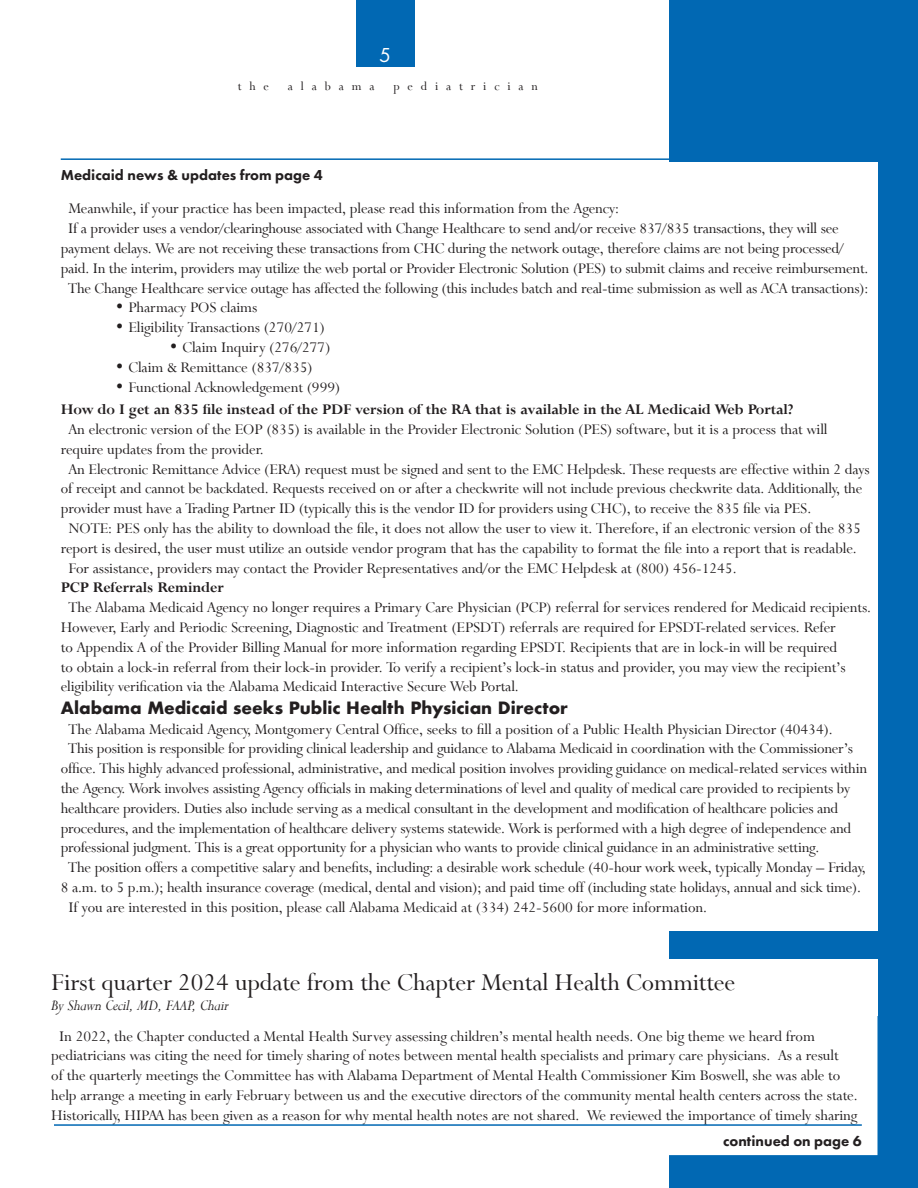
<style>
.page{position:relative;width:918px;height:1188px;background:#fff}
.page>*{position:absolute;margin:0;border:0;box-sizing:border-box;transform-origin:0 0}
.t1{font:27px "Lapidary 333 BT";color:#231f20}
.t2{font:21px "Futura PT";color:#fff}
.t3{font:16.5px/19.8px "Lapidary 333 BT";color:#231f20}
.t4{font:700 16.5px "Lapidary 333 BT";color:#231f20}
.t5{font:700 16.5px "Futura";color:#231f20}
.t6{font:italic 16.5px "Lapidary 333 BT";color:#231f20}
.t7{font:800 15px "Futura PT";color:#231f20}
.t8{font:13.5px "Lapidary 333 BT";letter-spacing:.59em;color:#231f20}
</style>
<div class="page">
<div style="left:670px;top:0;width:248px;height:1188px;background:#0168b3"></div>
<div style="left:356px;top:0;width:58px;height:67px;background:#0168b3"></div>
<div style="left:54px;top:162px;width:824px;height:34px;background:#fff"></div>
<hr style="left:61px;top:158px;width:817px;height:2px;background:#0168b3">
<div style="left:54px;top:196px;width:824px;height:735px;background:#fff"></div>
<div style="left:38px;top:959px;width:840px;height:56px;background:#fff"></div>
<div style="left:670px;top:1015px;width:208px;height:140px;background:#fff"></div>
<hr style="left:54px;top:1124px;width:808px;height:2px;background:#0168b3">
<p class="t2" style="left:379px;top:43px;width:13px">5</p>
<p class="t8" style="left:238px;top:79px;width:33px">the</p>
<p class="t8" style="left:288px;top:79px;width:88px">alabama</p>
<p class="t8" style="left:393px;top:79px;width:146px">pediatrician</p>
<p class="t7" style="left:61px;top:166px;width:264px">Medicaid news &amp; updates from page 4</p>
<p class="t3" style="left:68px;top:199px;width:552px">Meanwhile, if your practice has been impacted, please read this information from the Agency:</p>
<p class="t3" style="left:68px;top:219px;width:772px">If a provider uses a vendor/clearinghouse associated with Change Healthcare to send and/or receive 837/835 transactions, they will see</p>
<p class="t3" style="left:61px;top:238px;width:784px">payment delays. We are not receiving these transactions from CHC during the network outage, therefore claims are not being processed/</p>
<p class="t3" style="left:61px;top:258px;width:809px">paid. In the interim, providers may utilize the web portal or Provider Electronic Solution (PES) to submit claims and receive reimbursement.</p>
<p class="t3" style="left:68px;top:278px;width:802px">The Change Healthcare service outage has affected the following (this includes batch and real-time submission as well as ACA transactions):</p>
<p class="t3" style="left:115px;top:298px;width:144px">• Pharmacy POS claims</p>
<p class="t3" style="left:115px;top:318px;width:212px">• Eligibility Transactions (270/271)</p>
<p class="t3" style="left:169px;top:337px;width:163px">• Claim Inquiry (276/277)</p>
<p class="t3" style="left:115px;top:357px;width:200px">• Claim &amp; Remittance (837/835)</p>
<p class="t3" style="left:115px;top:377px;width:227px">• Functional Acknowledgement (999)</p>
<p class="t4" style="left:61px;top:400px;width:734px">How do I get an 835 file instead of the PDF version of the RA that is available in the AL Medicaid Web Portal?</p>
<p class="t3" style="left:68px;top:419px;width:761px">An electronic version of the EOP (835) is available in the Provider Electronic Solution (PES) software, but it is a process that will</p>
<p class="t3" style="left:61px;top:439px;width:205px">require updates from the provider.</p>
<p class="t3" style="left:68px;top:459px;width:803px">An Electronic Remittance Advice (ERA) request must be signed and sent to the EMC Helpdesk. These requests are effective within 2 days</p>
<p class="t3" style="left:61px;top:479px;width:803px">of receipt and cannot be backdated. Requests received on or after a checkwrite will not include previous checkwrite data. Additionally, the</p>
<p class="t3" style="left:61px;top:499px;width:752px">provider must have a Trading Partner ID (typically this is the vendor ID for providers using CHC), to receive the 835 file via PES.</p>
<p class="t3" style="left:68px;top:518px;width:794px">NOTE: PES only has the ability to download the file, it does not allow the user to view it. Therefore, if an electronic version of the 835</p>
<p class="t3" style="left:61px;top:538px;width:798px">report is desired, the user must utilize an outside vendor program that has the capability to format the file into a report that is readable.</p>
<p class="t3" style="left:68px;top:558px;width:670px">For assistance, providers may contact the Provider Representatives and/or the EMC Helpdesk at (800) 456-1245.</p>
<p class="t4" style="left:61px;top:578px;width:164px">PCP Referrals Reminder</p>
<p class="t3" style="left:61px;top:598px;width:812px;text-indent:8px">The Alabama Medicaid Agency no longer requires a Primary Care Physician (PCP) referral for services rendered for Medicaid recipients.<br>However, Early and Periodic Screening, Diagnostic and Treatment (EPSDT) referrals are required for EPSDT-related services. Refer<br>to Appendix A of the Provider Billing Manual for more information regarding EPSDT. Recipients that are in lock-in will be required<br>to obtain a lock-in referral from their lock-in provider. To verify a recipient’s lock-in status and provider, you may view the recipient’s eligibility verification via the Alabama Medicaid Interactive Secure Web Portal.</p>
<p class="t5" style="left:61px;top:696px;width:509px">Alabama Medicaid seeks Public Health Physician Director</p>
<p class="t3" style="left:68px;top:719px;width:766px">The Alabama Medicaid Agency, Montgomery Central Office, seeks to fill a position of a Public Health Physician Director (40434).</p>
<p class="t3" style="left:68px;top:739px;width:786px">This position is responsible for providing clinical leadership and guidance to Alabama Medicaid in coordination with the Commissioner’s</p>
<p class="t3" style="left:61px;top:759px;width:808px">office. This highly advanced professional, administrative, and medical position involves providing guidance on medical-related services within</p>
<p class="t3" style="left:61px;top:778px;width:791px">the Agency. Work involves assisting Agency officials in making determinations of level and quality of medical care provided to recipients by</p>
<p class="t3" style="left:61px;top:798px;width:779px">healthcare providers. Duties also include serving as a medical consultant in the development and modification of healthcare policies and</p>
<p class="t3" style="left:61px;top:818px;width:792px">procedures, and the implementation of healthcare delivery systems statewide. Work is performed with a high degree of independence and</p>
<p class="t3" style="left:61px;top:838px;width:760px">professional judgment. This is a great opportunity for a physician who wants to provide clinical guidance in an administrative setting.</p>
<p class="t3" style="left:68px;top:858px;width:799px">The position offers a competitive salary and benefits, including: a desirable work schedule (40-hour work week, typically Monday – Friday,</p>
<p class="t3" style="left:61px;top:877px;width:802px">8 a.m. to 5 p.m.); health insurance coverage (medical, dental and vision); and paid time off (including state holidays, annual and sick time).</p>
<p class="t3" style="left:68px;top:897px;width:640px">If you are interested in this position, please call Alabama Medicaid at (334) 242-5600 for more information.</p>
<h1 class="t1" style="left:51px;top:967px;width:685px">First quarter 2024 update from the Chapter Mental Health Committee</h1>
<p class="t6" style="left:51px;top:996px;width:179px">By Shawn Cecil, MD, FAAP, Chair</p>
<p class="t3" style="left:51px;top:1026px;width:808px;text-indent:8px">In 2022, the Chapter conducted a Mental Health Survey assessing children’s mental health needs. One big theme we heard from pediatricians was citing the need for timely sharing of notes between mental health specialists and primary care physicians. As a result<br>of the quarterly meetings the Committee has with Alabama Department of Mental Health Commissioner Kim Boswell, she was able to help arrange a meeting in early February between us and the executive directors of the community mental health centers across the state.<br>Historically, HIPAA has been given as a reason for why mental health notes are not shared. We reviewed the importance of timely sharing</p>
<p class="t7" style="left:723px;top:1132px;width:140px">continued on page 6</p>
</div>
